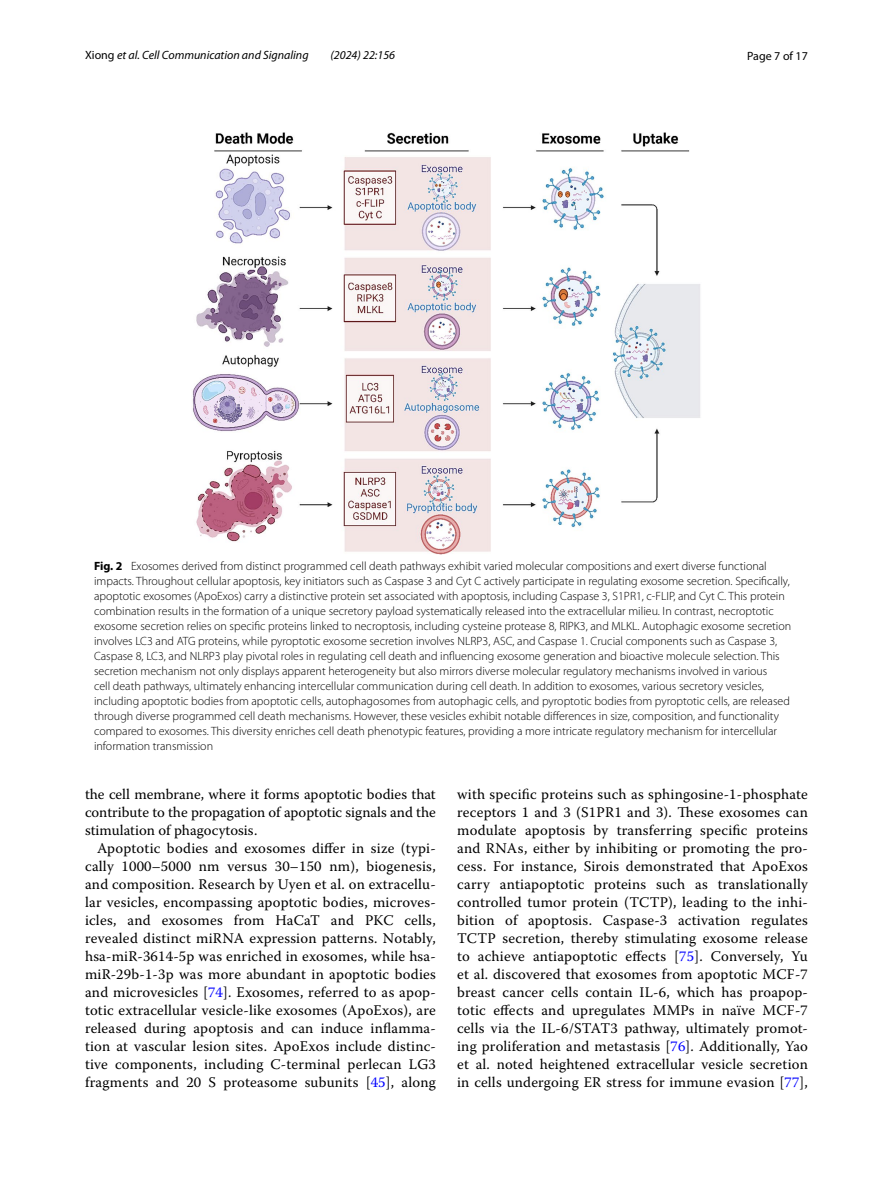
<style>
.page{position:relative;width:893px;height:1187px;background:#fff}
.page>*{position:absolute;margin:0;border:0;box-sizing:border-box;transform-origin:0 0}
.t1{font:14.7px/18px "Warnock Pro";letter-spacing:.015em;color:#000;text-align:justify}
.t2{font:300 12px/15px "Myriad Pro";color:#000}
.t3{font:italic 12px "Myriad Pro";color:#000}
.t4{font:12px "Myriad Pro";color:#000}
.s1{font-style:normal}
.s2{font-weight:700}
.s3{color:#00f}
</style>
<div class="page">
<img style="left:192px;top:133px;width:508px;height:421px">
<p class="t3" style="left:85px;top:48px;width:225px"><span class="s1">Xiong</span> et al. Cell Communication and Signaling</p>
<p class="t3" style="left:330px;top:48px;width:66px">(2024) 22:156</p>
<p class="t4" style="left:747px;top:48px;width:62px">Page 7 of 17</p>
<p class="t2" style="left:94px;top:558px;width:699px"><span class="s2">Fig. 2</span> Exosomes derived from distinct programmed cell death pathways exhibit varied molecular compositions and exert diverse functional impacts. Throughout cellular apoptosis, key initiators such as Caspase 3 and Cyt C actively participate in regulating exosome secretion. Specifically, apoptotic exosomes (ApoExos) carry a distinctive protein set associated with apoptosis, including Caspase 3, S1PR1, c-FLIP, and Cyt C. This protein combination results in the formation of a unique secretory payload systematically released into the extracellular milieu. In contrast, necroptotic exosome secretion relies on specific proteins linked to necroptosis, including cysteine protease 8, RIPK3, and MLKL. Autophagic exosome secretion involves LC3 and ATG proteins, while pyroptotic exosome secretion involves NLRP3, ASC, and Caspase 1. Crucial components such as Caspase 3, Caspase 8, LC3, and NLRP3 play pivotal roles in regulating cell death and influencing exosome generation and bioactive molecule selection. This secretion mechanism not only displays apparent heterogeneity but also mirrors diverse molecular regulatory mechanisms involved in various<br>cell death pathways, ultimately enhancing intercellular communication during cell death. In addition to exosomes, various secretory vesicles, including apoptotic bodies from apoptotic cells, autophagosomes from autophagic cells, and pyroptotic bodies from pyroptotic cells, are released through diverse programmed cell death mechanisms. However, these vesicles exhibit notable differences in size, composition, and functionality compared to exosomes. This diversity enriches cell death phenotypic features, providing a more intricate regulatory mechanism for intercellular information transmission</p>
<p class="t1" style="left:85px;top:785px;width:352px">the cell membrane, where it forms apoptotic bodies that contribute to the propagation of apoptotic signals and the stimulation of phagocytosis.</p>
<p class="t1" style="left:85px;top:839px;width:352px;text-indent:12px">Apoptotic bodies and exosomes differ in size (typi&shy;cally 1000–5000 nm versus 30–150 nm), biogenesis, and composition. Research by Uyen et al. on extracellu&shy;lar vesicles, encompassing apoptotic bodies, microves&shy;icles, and exosomes from HaCaT and PKC cells, revealed distinct miRNA expression patterns. Notably, hsa-miR-3614-5p was enriched in exosomes, while hsa&shy;miR-29b-1-3p was more abundant in apoptotic bodies and microvesicles [<span class="s3">74</span>]. Exosomes, referred to as apop&shy;totic extracellular vesicle-like exosomes (ApoExos), are released during apoptosis and can induce inflamma&shy;tion at vascular lesion sites. ApoExos include distinc&shy;tive components, including C-terminal perlecan LG3 fragments and 20 S proteasome subunits [<span class="s3">45</span>], along</p>
<p class="t1" style="left:457px;top:785px;width:352px">with specific proteins such as sphingosine-1-phosphate receptors 1 and 3 (S1PR1 and 3). These exosomes can modulate apoptosis by transferring specific proteins and RNAs, either by inhibiting or promoting the pro&shy;cess. For instance, Sirois demonstrated that ApoExos carry antiapoptotic proteins such as translationally controlled tumor protein (TCTP), leading to the inhi&shy;bition of apoptosis. Caspase-3 activation regulates TCTP secretion, thereby stimulating exosome release to achieve antiapoptotic effects [<span class="s3">75</span>]. Conversely, Yu et al. discovered that exosomes from apoptotic MCF-7 breast cancer cells contain IL-6, which has proapop&shy;totic effects and upregulates MMPs in naïve MCF-7 cells via the IL-6/STAT3 pathway, ultimately promot&shy;ing proliferation and metastasis [<span class="s3">76</span>]. Additionally, Yao et al. noted heightened extracellular vesicle secretion in cells undergoing ER stress for immune evasion [<span class="s3">77</span>],</p>
</div>
